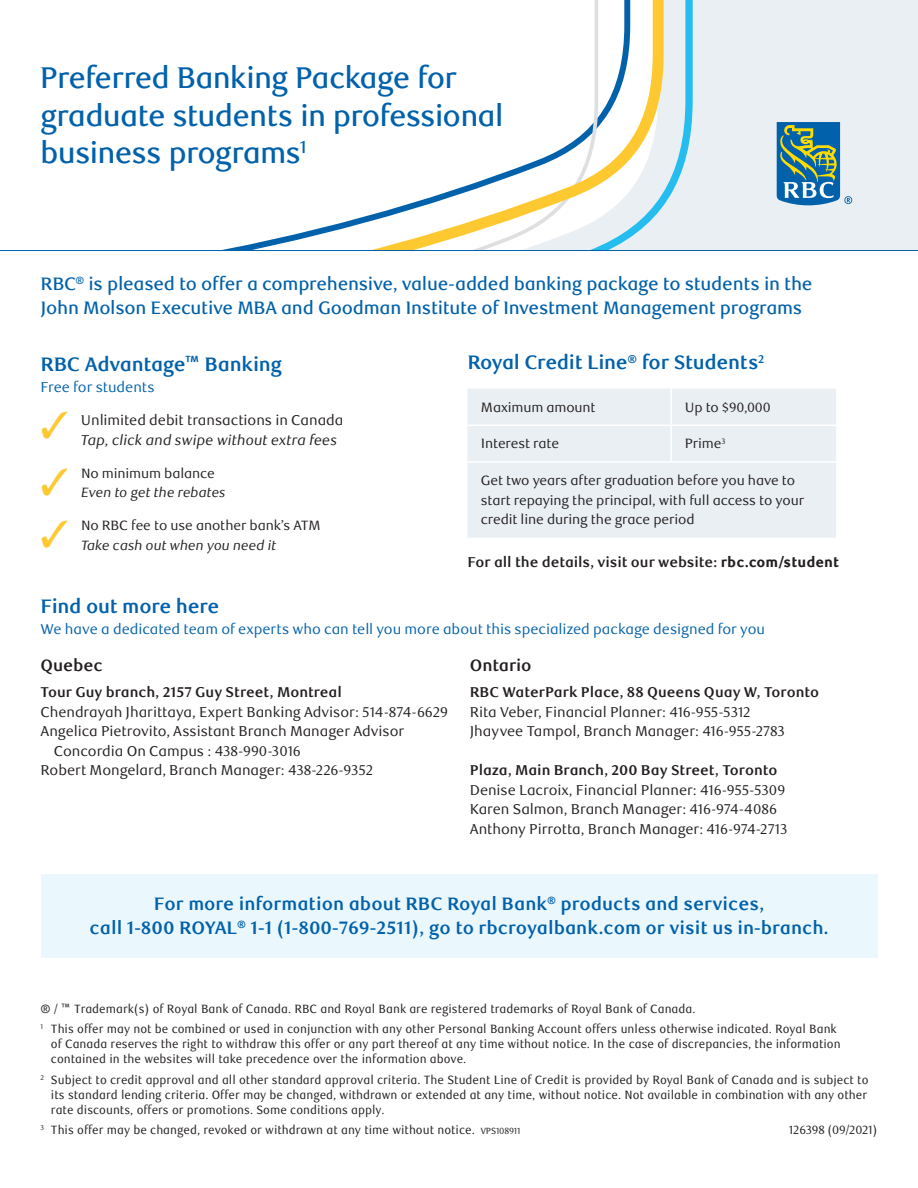
<style>
.page{position:relative;width:918px;height:1188px;background:#fff}
.page>*{position:absolute;margin:0;border:0;box-sizing:border-box;transform-origin:0 0}
.t1{font:500 30px/37.5px "RBC Display";letter-spacing:-.01em;color:#0161aa}
.t2{font:700 19.5px "RBC Text";letter-spacing:-.015em;color:#0161aa}
.t3{font:500 18px/24px "RBC Text";letter-spacing:-.015em;color:#0161aa}
.t4{font:700 18px/24px "RBC Text";color:#0161aa;text-align:center}
.t5{font:700 16.5px "RBC Text";letter-spacing:-.01em;color:#231f20}
.t6{font:14.25px/19.5px "RBC Text";letter-spacing:-.005em;color:#231f20}
.t7{font:700 14.25px "RBC Text";letter-spacing:-.005em;color:#231f20}
.t8{font:14.25px "RBC Text";letter-spacing:-.005em;color:#0161aa}
.t9{font:italic 14.25px "RBC Text";letter-spacing:-.005em;color:#231f20}
.t10{font:13.5px/19.5px "RBC Text";letter-spacing:-.01em;color:#231f20}
.t11{font:italic 13.5px "RBC Text";letter-spacing:-.01em;color:#231f20}
.t12{font:12px/15px "RBC Text Cond";color:#231f20}
.t13{font:12px "RBC Text Cond";letter-spacing:-.02em;color:#231f20}
.s1{font-weight:800}
.s2{font-size:9px}
</style>
<div class="page">
<div style="left:0;top:0;width:918px;height:250px;background:#e9eff3"></div>
<svg style="left:664px;top:0;width:29px;height:205px"></svg>
<svg style="left:0;top:0;width:664px;height:250px;background:#f8f9f6"></svg>
<hr style="left:0;top:250px;width:918px;height:1px;background:#0161aa">
<div style="left:467px;top:389px;width:369px;height:149px;background:#e9eff3"></div>
<hr style="left:670px;top:389px;width:2px;height:36px;background:#fff">
<hr style="left:467px;top:425px;width:204px;height:1px;background:#fff">
<hr style="left:671px;top:425px;width:165px;height:1px;background:#fff">
<hr style="left:670px;top:426px;width:2px;height:35px;background:#fff">
<hr style="left:467px;top:461px;width:204px;height:2px;background:#fff">
<hr style="left:671px;top:461px;width:165px;height:2px;background:#fff">
<svg style="left:777px;top:122px;width:75px;height:83px"></svg>
<div style="left:41px;top:874px;width:837px;height:84px;background:#eaf7fd"></div>
<h1 class="t1" style="left:40px;top:60px;width:465px">Preferred Banking Package for graduate students in professional business programs<sup>1</sup></h1>
<h3 class="t3" style="left:40px;top:273px;width:774px">RBC<sup>®</sup> is pleased to offer a comprehensive, value-added banking package to students in the<br>John Molson Executive MBA and Goodman Institute of Investment Management programs</h3>
<h2 class="t2" style="left:40px;top:353px;width:243px">RBC Advantage™ Banking</h2>
<p class="t8" style="left:40px;top:379px;width:116px">Free for students</p>
<p class="t6" style="left:81px;top:411px;width:264px">Unlimited debit transactions in Canada</p>
<p class="t9" style="left:81px;top:432px;width:258px">Tap, click and swipe without extra fees</p>
<p class="t10" style="left:81px;top:464px;width:135px">No minimum balance</p>
<p class="t11" style="left:81px;top:485px;width:146px">Even to get the rebates</p>
<p class="t10" style="left:81px;top:516px;width:241px">No RBC fee to use another bank’s ATM</p>
<p class="t11" style="left:81px;top:537px;width:197px">Take cash out when you need it</p>
<h2 class="t2" style="left:467px;top:351px;width:299px">Royal Credit Line<sup>®</sup> for Students<sup>2</sup></h2>
<p class="t10" style="left:481px;top:398px;width:116px">Maximum amount</p>
<p class="t10" style="left:685px;top:398px;width:88px">Up to $90,000</p>
<p class="t10" style="left:481px;top:434px;width:80px">Interest rate</p>
<p class="t10" style="left:685px;top:434px;width:42px">Prime<sup>3</sup></p>
<p class="t10" style="left:481px;top:471px;width:325px">Get two years after graduation before you have to start repaying the principal, with full access to your credit line during the grace period</p>
<p class="t7" style="left:467px;top:554px;width:373px">For all the details, visit our website: <span class="s1">rbc.com/student</span></p>
<h2 class="t2" style="left:40px;top:594px;width:181px">Find out more here</h2>
<p class="t8" style="left:40px;top:620px;width:726px">We have a dedicated team of experts who can tell you more about this specialized package designed for you</p>
<h3 class="t5" style="left:40px;top:655px;width:64px">Quebec</h3>
<p class="t7" style="left:40px;top:684px;width:303px">Tour Guy branch, 2157 Guy Street, Montreal</p>
<p class="t6" style="left:40px;top:702px;width:409px">Chendrayah Jharittaya, Expert Banking Advisor: 514-874-6629</p>
<p class="t6" style="left:40px;top:722px;width:365px">Angelica Pietrovito, Assistant Branch Manager Advisor</p>
<p class="t6" style="left:54px;top:741px;width:248px">Concordia On Campus : 438-990-3016</p>
<p class="t6" style="left:40px;top:761px;width:334px">Robert Mongelard, Branch Manager: 438-226-9352</p>
<h3 class="t5" style="left:470px;top:655px;width:63px">Ontario</h3>
<p class="t7" style="left:470px;top:684px;width:351px">RBC WaterPark Place, 88 Queens Quay W, Toronto</p>
<p class="t6" style="left:470px;top:702px;width:317px">Rita Veber, Financial Planner: 416-955-5312<br>Jhayvee Tampol, Branch Manager: 416-955-2783</p>
<p class="t7" style="left:470px;top:762px;width:309px">Plaza, Main Branch, 200 Bay Street, Toronto</p>
<p class="t6" style="left:470px;top:780px;width:319px">Denise Lacroix, Financial Planner: 416-955-5309<br>Karen Salmon, Branch Manager: 416-974-4086<br>Anthony Pirrotta, Branch Manager: 416-974-2713</p>
<h3 class="t4" style="left:90px;top:892px;width:741px">For more information about RBC Royal Bank<sup>®</sup> products and services,<br>call 1-800 ROYAL<sup>®</sup> 1-1 (1-800-769-2511), go to rbcroyalbank.com or visit us in-branch.</h3>
<p class="t12" style="left:40px;top:999px;width:798px;line-height:20.4px">® / ™ Trademark(s) of Royal Bank of Canada. RBC and Royal Bank are registered trademarks of Royal Bank of Canada.<br><sup>1</sup> This offer may not be combined or used in conjunction with any other Personal Banking Account offers unless otherwise indicated. Royal Bank</p>
<p class="t12" style="left:51px;top:1037px;width:791px">of Canada reserves the right to withdraw this offer or any part thereof at any time without notice. In the case of discrepancies, the information contained in the websites will take precedence over the information above.</p>
<p class="t12" style="left:51px;top:1072px;width:819px;text-indent:-10px"><sup>2</sup> Subject to credit approval and all other standard approval criteria. The Student Line of Credit is provided by Royal Bank of Canada and is subject to its standard lending criteria. Offer may be changed, withdrawn or extended at any time, without notice. Not available in combination with any other rate discounts, offers or promotions. Some conditions apply.</p>
<p class="t12" style="left:40px;top:1123px;width:481px"><sup>3</sup> This offer may be changed, revoked or withdrawn at any time without notice. <span class="s2">VPS108911</span></p>
<p class="t13" style="left:789px;top:1123px;width:90px">126398 (09/2021)</p>
</div>
